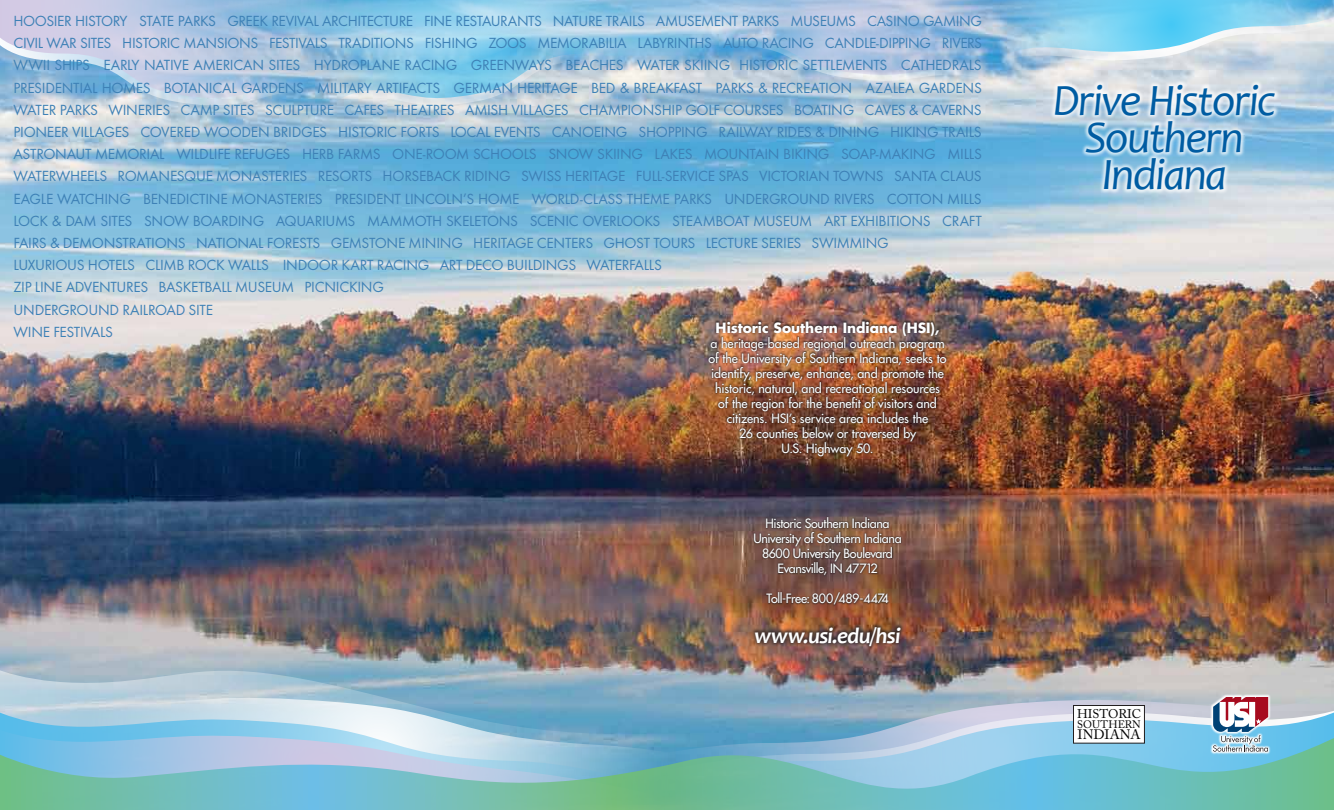
<style>
.page{position:relative;width:1334px;height:810px;background:#fff}
.page>*{position:absolute;margin:0;border:0;box-sizing:border-box;transform-origin:0 0}
.t1{font:italic 45px/37.1px "Candara";letter-spacing:-.04em;color:#005ca2;text-align:center}
.t2{font:italic 700 22.5px "Candara";letter-spacing:-.03em;color:#fff}
.t3{font:15.25px/22.2px "Futura T";letter-spacing:-.02em;color:#3e81b6}
.t4{font:700 13.75px "Futura";color:#fff}
.t5{font:13.62px "Adobe Caslon Pro";color:#000}
.t6{font:12.5px/15px "Futura";letter-spacing:-.01em;color:#fff;text-align:center}
.t7{font:12.5px/15px "Futura";letter-spacing:-.035em;color:#fff;text-align:center}
.t8{font:12.5px "Adobe Caslon Pro";color:#000}
.t9{font:10.75px "Adobe Caslon Pro";letter-spacing:.01em;color:#000}
</style>
<div class="page">
<img style="left:0;top:119px;width:1333px;height:565px">
<img style="left:0;top:656px;width:1003px;height:28px">
<svg style="left:948px;top:684px;width:385px;height:16px;background:#bbc1c5"></svg>
<svg style="left:948px;top:700px;width:385px;height:7px;background:#bbc2cf"></svg>
<svg style="left:948px;top:707px;width:385px;height:24px;background:#bbd2e6"></svg>
<svg style="left:0;top:684px;width:948px;height:47px;background:#95b6ca"></svg>
<svg style="left:0;top:707px;width:734px;height:18px;background:#9bc5da"></svg>
<svg style="left:0;top:725px;width:747px;height:6px;background:#82c0de"></svg>
<svg style="left:0;top:0;width:1333px;height:119px;background:#a8cae1"></svg>
<svg style="left:0;top:731px;width:1333px;height:79px;background:#80c1ca"></svg>
<div style="left:1049px;top:79px;width:230px;height:115px;background:#fff;opacity:.75"></div>
<svg style="left:1210px;top:694px;width:60px;height:60px"></svg>
<svg style="left:1212px;top:697px;width:55px;height:55px"></svg>
<div style="left:1073px;top:706px;width:71px;height:37px;background:#fff"></div>
<div style="left:1073px;top:705px;width:71px;height:38px;border:1px solid #231f20"></div>
<div style="left:750px;top:622px;width:154px;height:28px;background:#231f20;opacity:.75"></div>
<div style="left:706px;top:319px;width:242px;height:139px;background:#231f20;opacity:.75"></div>
<div style="left:752px;top:515px;width:150px;height:92px;background:#231f20;opacity:.75"></div>
<p class="t3" style="left:14px;top:10px;width:969px">HOOSIER HISTORY STATE PARKS GREEK REVIVAL ARCHITECTURE FINE RESTAURANTS NATURE TRAILS AMUSEMENT PARKS MUSEUMS CASINO GAMING CIVIL WAR SITES HISTORIC MANSIONS FESTIVALS TRADITIONS FISHING ZOOS MEMORABILIA LABYRINTHS AUTO RACING CANDLE-DIPPING RIVERS WWII SHIPS EARLY NATIVE AMERICAN SITES HYDROPLANE RACING GREENWAYS BEACHES WATER SKIING HISTORIC SETTLEMENTS CATHEDRALS PRESIDENTIAL HOMES BOTANICAL GARDENS MILITARY ARTIFACTS GERMAN HERITAGE BED &amp; BREAKFAST PARKS &amp; RECREATION AZALEA GARDENS WATER PARKS WINERIES CAMP SITES SCULPTURE CAFES THEATRES AMISH VILLAGES CHAMPIONSHIP GOLF COURSES BOATING CAVES &amp; CAVERNS PIONEER VILLAGES COVERED WOODEN BRIDGES HISTORIC FORTS LOCAL EVENTS CANOEING SHOPPING RAILWAY RIDES &amp; DINING HIKING TRAILS ASTRONAUT MEMORIAL WILDLIFE REFUGES HERB FARMS ONE-ROOM SCHOOLS SNOW SKIING LAKES MOUNTAIN BIKING SOAP-MAKING MILLS WATERWHEELS ROMANESQUE MONASTERIES RESORTS HORSEBACK RIDING SWISS HERITAGE FULL-SERVICE SPAS VICTORIAN TOWNS SANTA CLAUS EAGLE WATCHING BENEDICTINE MONASTERIES PRESIDENT LINCOLN’S HOME WORLD-CLASS THEME PARKS UNDERGROUND RIVERS COTTON MILLS LOCK &amp; DAM SITES SNOW BOARDING AQUARIUMS MAMMOTH SKELETONS SCENIC OVERLOOKS STEAMBOAT MUSEUM ART EXHIBITIONS CRAFT FAIRS &amp; DEMONSTRATIONS NATIONAL FORESTS GEMSTONE MINING HERITAGE CENTERS GHOST TOURS LECTURE SERIES SWIMMING<br>LUXURIOUS HOTELS CLIMB ROCK WALLS INDOOR KART RACING ART DECO BUILDINGS WATERFALLS<br>ZIP LINE ADVENTURES BASKETBALL MUSEUM PICNICKING<br>UNDERGROUND RAILROAD SITE<br>WINE FESTIVALS</p>
<p class="t4" style="left:715px;top:318px;width:225px">Historic Southern Indiana (HSI),</p>
<p class="t6" style="left:708px;top:336px;width:239px">a heritage-based regional outreach program of the University of Southern Indiana, seeks to identify, preserve, enhance, and promote the historic, natural, and recreational resources of the region for the benefit of visitors and citizens. HSI’s service area includes the<br>26 counties below or traversed by<br>U.S. Highway 50.</p>
<p class="t7" style="left:753px;top:516px;width:150px">Historic Southern Indiana<br>University of Southern Indiana<br>8600 University Boulevard<br>Evansville, IN 47712</p>
<p class="t7" style="left:766px;top:591px;width:123px">Toll-Free: 800/489-4474</p>
<h2 class="t2" style="left:754px;top:621px;width:148px">www.usi.edu/hsi</h2>
<h1 class="t1" style="left:1052px;top:81px;width:224px">Drive Historic<br>Southern<br>Indiana</h1>
<p class="t8" style="left:1076px;top:706px;width:66px">HISTORIC</p>
<p class="t9" style="left:1077px;top:718px;width:65px">SOUTHERN</p>
<p class="t5" style="left:1077px;top:727px;width:64px">INDIANA</p>
</div>
